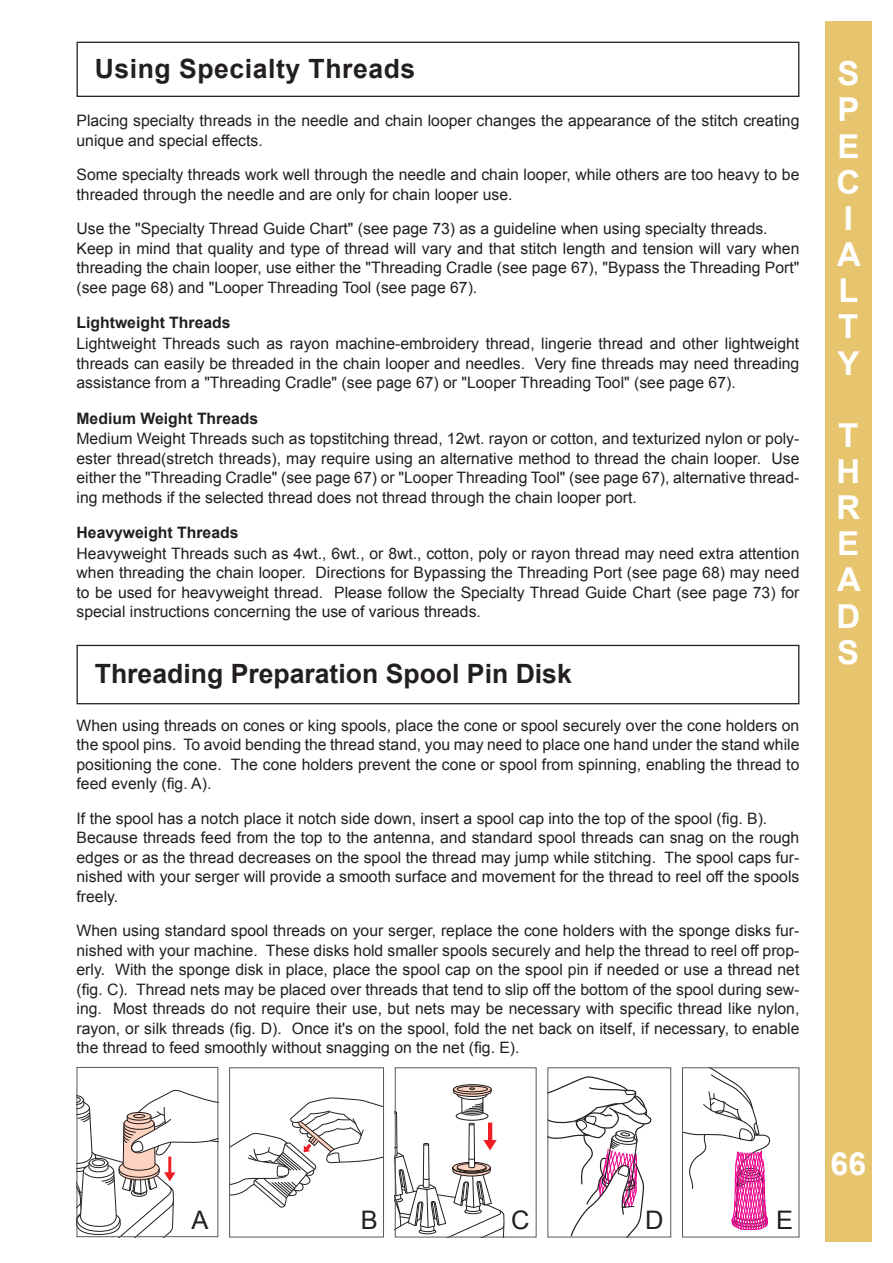
<style>
.page{position:relative;width:893px;height:1263px;background:#fff}
.page>*{position:absolute;margin:0;border:0;box-sizing:border-box;transform-origin:0 0}
.t1{font:700 33px/36.2px "Arial";color:#fff}
.t2{font:700 31.95px "Arial";color:#fff}
.t3{font:700 26.55px "Arial";color:#231f20}
.t4{font:700 26.55px "Arial";letter-spacing:.02em;color:#231f20}
.t5{font:25.5px "Arial";color:#231f20}
.t6{font:15.75px/19.5px "Arial";color:#231f20;text-align:justify}
.t7{font:700 15.75px "Arial";color:#231f20}
</style>
<div class="page">
<div style="left:77px;top:42px;width:722px;height:55px;border:1px solid #231f20"></div>
<svg style="left:79px;top:1089px;width:137px;height:146px"></svg>
<div style="left:77px;top:1067px;width:141px;height:170px;border:1px solid #57585a"></div>
<div style="left:186px;top:1207px;width:26px;height:25px;background:#fff"></div>
<svg style="left:231px;top:1097px;width:151px;height:111px"></svg>
<div style="left:229px;top:1067px;width:155px;height:170px;border:1px solid #57585a"></div>
<svg style="left:549px;top:1076px;width:103px;height:159px"></svg>
<div style="left:547px;top:1067px;width:124px;height:170px;border:1px solid #57585a"></div>
<svg style="left:684px;top:1069px;width:87px;height:161px"></svg>
<div style="left:682px;top:1067px;width:117px;height:170px;border:1px solid #57585a"></div>
<svg style="left:397px;top:1084px;width:108px;height:151px"></svg>
<div style="left:395px;top:1067px;width:142px;height:170px;border:1px solid #57585a"></div>
<div style="left:77px;top:645px;width:722px;height:59px;border:1px solid #231f20"></div>
<div style="left:825px;top:21px;width:47px;height:1221px;background:#e7c56e"></div>
<h3 class="t4" style="left:95px;top:51px;width:322px">Using Specialty Threads</h3>
<p class="t6" style="left:77px;top:111px;width:724px">Placing specialty threads in the needle and chain looper changes the appearance of the stitch creating unique and special effects.</p>
<p class="t6" style="left:77px;top:165px;width:724px">Some specialty threads work well through the needle and chain looper, while others are too heavy to be threaded through the needle and are only for chain looper use.</p>
<p class="t6" style="left:77px;top:219px;width:724px;text-align:left">Use the "Specialty Thread Guide Chart" (see page 73) as a guideline when using specialty threads.<br>Keep in mind that quality and type of thread will vary and that stitch length and tension will vary when threading the chain looper, use either the "Threading Cradle (see page 67), "Bypass the Threading Port" (see page 68) and "Looper Threading Tool (see page 67).</p>
<p class="t7" style="left:77px;top:312px;width:156px">Lightweight Threads</p>
<p class="t6" style="left:77px;top:334px;width:724px">Lightweight Threads such as rayon machine-embroidery thread, lingerie thread and other lightweight threads can easily be threaded in the chain looper and needles. Very fine threads may need threading assistance from a "Threading Cradle" (see page 67) or "Looper Threading Tool" (see page 67).</p>
<p class="t7" style="left:77px;top:408px;width:183px">Medium Weight Threads</p>
<p class="t6" style="left:77px;top:429px;width:724px">Medium Weight Threads such as topstitching thread, 12wt. rayon or cotton, and texturized nylon or poly&shy;ester thread(stretch threads), may require using an alternative method to thread the chain looper. Use either the "Threading Cradle" (see page 67) or "Looper Threading Tool" (see page 67), alternative thread&shy;ing methods if the selected thread does not thread through the chain looper port.</p>
<p class="t7" style="left:77px;top:522px;width:163px">Heavyweight Threads</p>
<p class="t6" style="left:77px;top:544px;width:724px">Heavyweight Threads such as 4wt., 6wt., or 8wt., cotton, poly or rayon thread may need extra attention when threading the chain looper. Directions for Bypassing the Threading Port (see page 68) may need to be used for heavyweight thread. Please follow the Specialty Thread Guide Chart (see page 73) for special instructions concerning the use of various threads.</p>
<h3 class="t3" style="left:95px;top:656px;width:478px">Threading Preparation Spool Pin Disk</h3>
<p class="t6" style="left:77px;top:715px;width:724px">When using threads on cones or king spools, place the cone or spool securely over the cone holders on the spool pins. To avoid bending the thread stand, you may need to place one hand under the stand while positioning the cone. The cone holders prevent the cone or spool from spinning, enabling the thread to feed evenly (fig. A).</p>
<p class="t6" style="left:77px;top:808px;width:724px;text-align:left">If the spool has a notch place it notch side down, insert a spool cap into the top of the spool (fig. B).<br>Because threads feed from the top to the antenna, and standard spool threads can snag on the rough edges or as the thread decreases on the spool the thread may jump while stitching. The spool caps fur&shy;nished with your serger will provide a smooth surface and movement for the thread to reel off the spools freely.</p>
<p class="t6" style="left:77px;top:921px;width:724px">When using standard spool threads on your serger, replace the cone holders with the sponge disks fur&shy;nished with your machine. These disks hold smaller spools securely and help the thread to reel off prop&shy;erly. With the sponge disk in place, place the spool cap on the spool pin if needed or use a thread net (fig. C). Thread nets may be placed over threads that tend to slip off the bottom of the spool during sew&shy;ing. Most threads do not require their use, but nets may be necessary with specific thread like nylon, rayon, or silk threads (fig. D). Once it's on the spool, fold the net back on itself, if necessary, to enable the thread to feed smoothly without snagging on the net (fig. E).</p>
<h1 class="t1" style="left:836px;top:57px;width:26px">S<br>P<br>E<br>C<br>I<br>A<br>L<br>T<br>Y</h1>
<h1 class="t1" style="left:836px;top:418px;width:26px;text-align:justify">T H R E A D S</h1>
<h3 class="t5" style="left:511px;top:1203px;width:20px">C</h3>
<h3 class="t5" style="left:191px;top:1203px;width:19px">A</h3>
<h3 class="t5" style="left:361px;top:1203px;width:19px">B</h3>
<h3 class="t5" style="left:645px;top:1203px;width:20px">D</h3>
<h3 class="t5" style="left:776px;top:1203px;width:19px">E</h3>
<h2 class="t2" style="left:831px;top:1142px;width:37px">66</h2>
</div>
